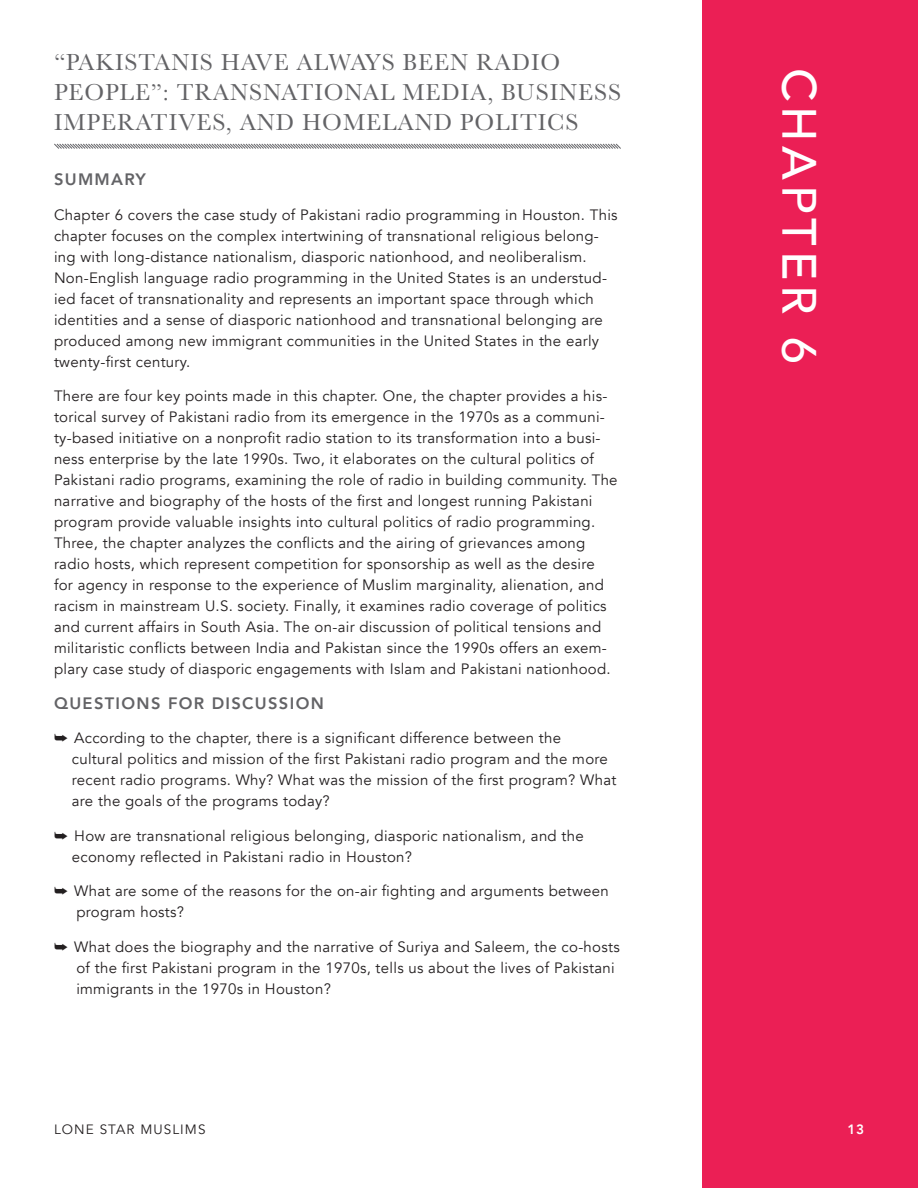
<style>
.page{position:relative;width:918px;height:1188px;background:#fff}
.page>*{position:absolute;margin:0;border:0;box-sizing:border-box;transform-origin:0 0}
.t1{font:500 48px "Avenir";letter-spacing:.1em;color:#fff}
.t2{font:24px/30px "Baskerville";letter-spacing:.04em;color:#636366}
.t3{font:800 16.5px "Avenir";letter-spacing:.08em;color:#636366}
.t4{font:15px/21px "Avenir";letter-spacing:.02em;color:#231f20}
.t5{font:13.5px "Avenir";letter-spacing:.08em;color:#231f20}
.t6{font:800 13.5px "Avenir";color:#fff}
</style>
<div class="page">
<div style="left:702px;top:0;width:216px;height:1188px;background:#eb1f55"></div>
<svg style="left:54px;top:143px;width:567px;height:6px"></svg>
<h2 class="t2" style="left:54px;top:48px;width:569px">“PAKISTANIS HAVE ALWAYS BEEN RADIO<br>PEOPLE”: TRANSNATIONAL MEDIA, BUSINESS<br>IMPERATIVES, AND HOMELAND POLITICS</h2>
<p class="t3" style="left:54px;top:167px;width:93px">SUMMARY</p>
<p class="t4" style="left:54px;top:204px;width:565px">Chapter 6 covers the case study of Pakistani radio programming in Houston. This chapter focuses on the complex intertwining of transnational religious belong&shy;ing with long-distance nationalism, diasporic nationhood, and neoliberalism.<br>Non-English language radio programming in the United States is an understud&shy;ied facet of transnationality and represents an important space through which identities and a sense of diasporic nationhood and transnational belonging are produced among new immigrant communities in the United States in the early twenty-first century.</p>
<p class="t4" style="left:54px;top:386px;width:565px">There are four key points made in this chapter. One, the chapter provides a his&shy;torical survey of Pakistani radio from its emergence in the 1970s as a communi&shy;ty-based initiative on a nonprofit radio station to its transformation into a busi&shy;ness enterprise by the late 1990s. Two, it elaborates on the cultural politics of Pakistani radio programs, examining the role of radio in building community. The narrative and biography of the hosts of the first and longest running Pakistani program provide valuable insights into cultural politics of radio programming.<br>Three, the chapter analyzes the conflicts and the airing of grievances among radio hosts, which represent competition for sponsorship as well as the desire<br>for agency in response to the experience of Muslim marginality, alienation, and racism in mainstream U.S. society. Finally, it examines radio coverage of politics and current affairs in South Asia. The on-air discussion of political tensions and militaristic conflicts between India and Pakistan since the 1990s offers an exem&shy;plary case study of diasporic engagements with Islam and Pakistani nationhood.</p>
<p class="t3" style="left:54px;top:690px;width:271px">QUESTIONS FOR DISCUSSION</p>
<p class="t4" style="left:72px;top:728px;width:546px;text-indent:-18px">➥ According to the chapter, there is a significant difference between the<br>cultural politics and mission of the first Pakistani radio program and the more recent radio programs. Why? What was the mission of the first program? What are the goals of the programs today?</p>
<p class="t4" style="left:72px;top:825px;width:513px;text-indent:-18px">➥ How are transnational religious belonging, diasporic nationalism, and the economy reflected in Pakistani radio in Houston?</p>
<p class="t4" style="left:76px;top:881px;width:534px;text-indent:-22px">➥ What are some of the reasons for the on-air fighting and arguments between program hosts?</p>
<p class="t4" style="left:76px;top:936px;width:545px;text-indent:-22px">➥ What does the biography and the narrative of Suriya and Saleem, the co-hosts of the first Pakistani program in the 1970s, tells us about the lives of Pakistani immigrants in the 1970s in Houston?</p>
<h1 class="t1" style="left:841px;top:68px;width:298px;rotate:90deg">CHAPTER 6</h1>
<p class="t5" style="left:54px;top:1121px;width:153px">LONE STAR MUSLIMS</p>
<p class="t6" style="left:847px;top:1119px;width:18px">13</p>
</div>
